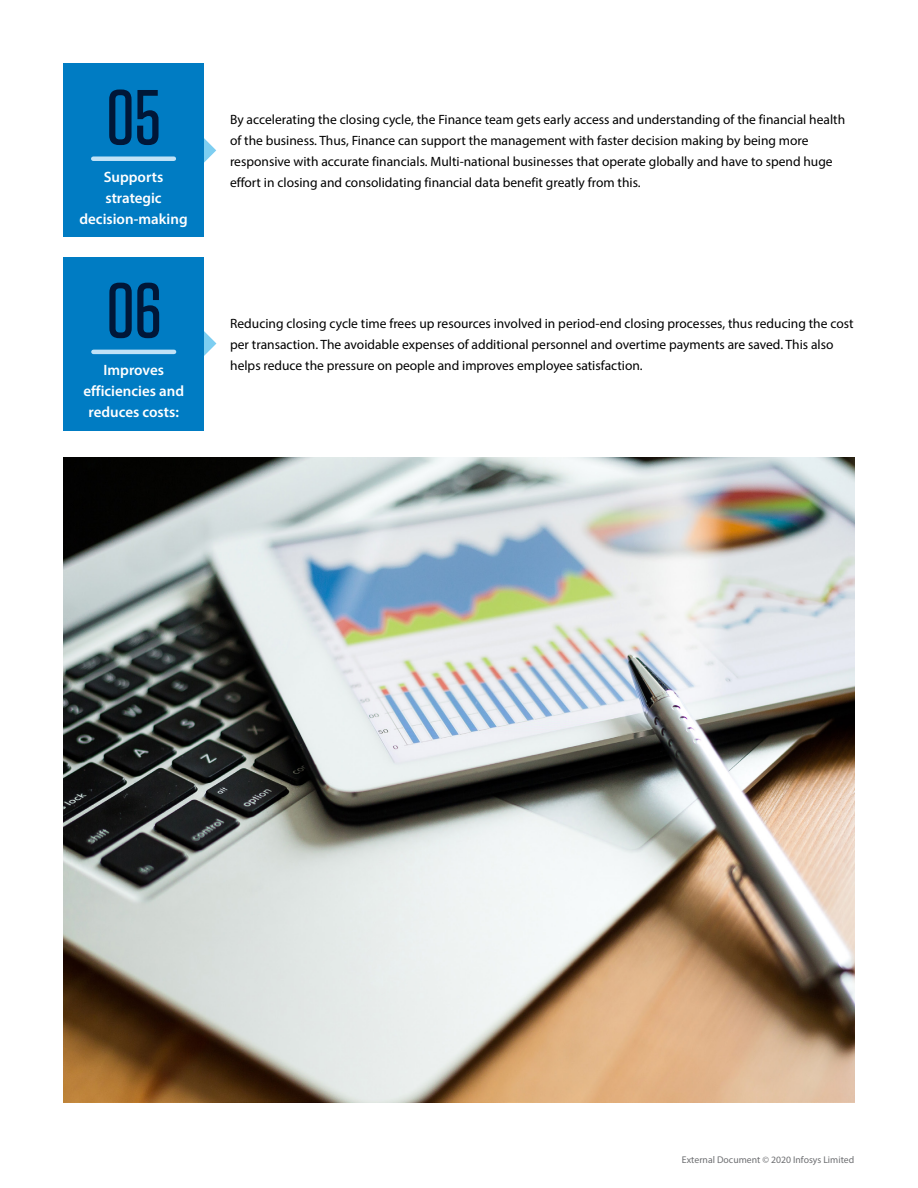
<style>
.page{position:relative;width:918px;height:1188px;background:#fff}
.page>*{position:absolute;margin:0;border:0;box-sizing:border-box;transform-origin:0 0}
.t1{font:500 78px "Tungsten";color:#001738}
.t2{font:600 15px/21px "Myriad Pro";color:#fff;text-align:center}
.t3{font:13.5px/21px "Myriad Pro";color:#000}
.t4{font:9.75px "Myriad Pro";color:#6d6e71}
</style>
<div class="page">
<svg style="left:204px;top:138px;width:12px;height:25px"></svg>
<div style="left:63px;top:64px;width:141px;height:173px;background:#007cc3"></div>
<div style="left:93px;top:156px;width:81px;height:5px;background:#c0e2f7"></div>
<svg style="left:204px;top:331px;width:12px;height:25px"></svg>
<div style="left:64px;top:257px;width:140px;height:173px;background:#007cc3"></div>
<hr style="left:93px;top:350px;width:81px;height:4px;background:#c0e2f7">
<img style="left:64px;top:457px;width:790px;height:646px">
<h1 class="t1" style="left:106px;top:77px;width:56px">05</h1>
<p class="t2" style="left:80px;top:166px;width:110px">Supports strategic decision-making</p>
<h1 class="t1" style="left:107px;top:270px;width:57px">06</h1>
<p class="t2" style="left:83px;top:359px;width:102px">Improves efficiencies and reduces costs:</p>
<p class="t3" style="left:230px;top:109px;width:617px">By accelerating the closing cycle, the Finance team gets early access and understanding of the financial health of the business. Thus, Finance can support the management with faster decision making by being more responsive with accurate financials. Multi-national businesses that operate globally and have to spend huge effort in closing and consolidating financial data benefit greatly from this.</p>
<p class="t3" style="left:230px;top:312px;width:625px">Reducing closing cycle time frees up resources involved in period-end closing processes, thus reducing the cost per transaction. The avoidable expenses of additional personnel and overtime payments are saved. This also helps reduce the pressure on people and improves employee satisfaction.</p>
<p class="t4" style="left:682px;top:1154px;width:174px">External Document © 2020 Infosys Limited</p>
</div>
